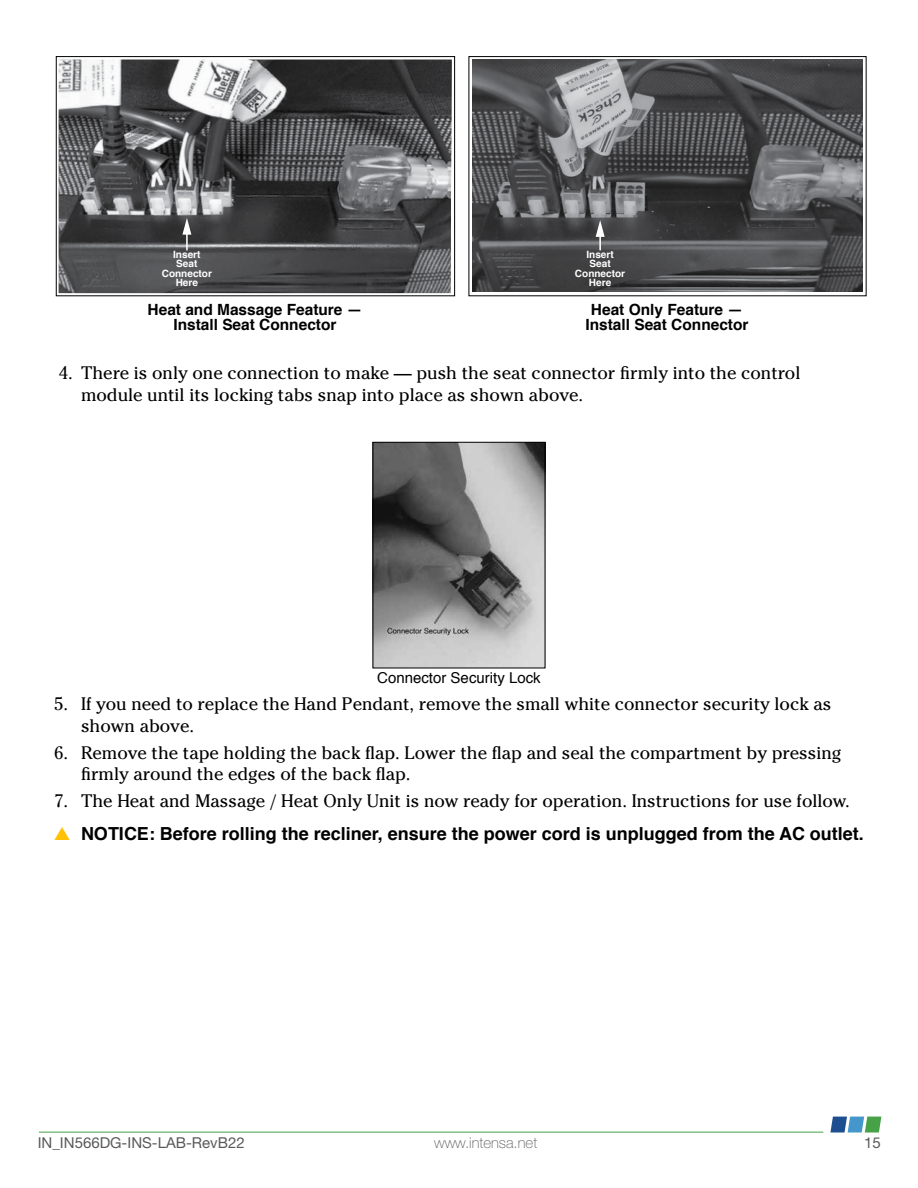
<style>
.page{position:relative;width:918px;height:1188px;background:#fff}
.page>*{position:absolute;margin:0;border:0;box-sizing:border-box;transform-origin:0 0}
.t1{font:18px/21.6px "Cheltenham Std";color:#000}
.t2{font:700 18px "Helvetica";color:#000}
.t3{font:700 15.45px/15.5px "Helvetica";color:#000;text-align:center}
.t4{font:15px "Helvetica Neue LT Std";color:#58595b}
.t5{font:15px "Helvetica";color:#000}
.t6{font:100 15px "Helvetica Neue LT Std";color:#58595b}
.t7{font:700 10.05px/9.3px "Helvetica";color:#fff;text-align:center}
.s1{font-family:"Monotype Sorts";font-weight:400;color:#ffc100}
</style>
<div class="page">
<img style="left:472px;top:60px;width:391px;height:232px">
<img style="left:59px;top:60px;width:393px;height:233px">
<div style="left:56px;top:56px;width:399px;height:240px;border:1px solid #000"></div>
<div style="left:469px;top:56px;width:397px;height:240px;border:1px solid #000"></div>
<svg style="left:182px;top:218px;width:9px;height:32px"></svg>
<svg style="left:596px;top:220px;width:9px;height:30px"></svg>
<img style="left:375px;top:444px;width:168px;height:222px">
<div style="left:373px;top:442px;width:172px;height:226px;border:1px solid #000"></div>
<hr style="left:39px;top:1132px;width:784px;height:1px;background:#46a147">
<svg style="left:830px;top:1117px;width:51px;height:15px"></svg>
<p class="t7" style="left:162px;top:250px;width:52px">Insert<br>Seat<br>Connector<br>Here</p>
<p class="t7" style="left:575px;top:250px;width:52px">Insert<br>Seat<br>Connector<br>Here</p>
<p class="t3" style="left:148px;top:302px;width:216px">Heat and Massage Feature —<br>Install Seat Connector</p>
<p class="t3" style="left:585px;top:302px;width:165px">Heat Only Feature —<br>Install Seat Connector</p>
<p class="t1" style="left:81px;top:362px;width:721px;text-indent:-22px">4. There is only one connection to make — push the seat connector firmly into the control module until its locking tabs snap into place as shown above.</p>
<p class="t5" style="left:377px;top:666px;width:165px">Connector Security Lock</p>
<p class="t1" style="left:81px;top:693px;width:752px;text-indent:-27px">5. If you need to replace the Hand Pendant, remove the small white connector security lock as shown above.</p>
<p class="t1" style="left:81px;top:742px;width:762px;text-indent:-27px">6. Remove the tape holding the back flap. Lower the flap and seal the compartment by pressing firmly around the edges of the back flap.</p>
<p class="t1" style="left:54px;top:790px;width:797px">7. The Heat and Massage / Heat Only Unit is now ready for operation. Instructions for use follow.</p>
<p class="t2" style="left:54px;top:819px;width:811px"><span class="s1">s</span> NOTICE: Before rolling the recliner, ensure the power cord is unplugged from the AC outlet.</p>
<p class="t4" style="left:38px;top:1134px;width:208px">IN_IN566DG-INS-LAB-RevB22</p>
<p class="t6" style="left:434px;top:1135px;width:105px">www.intensa.net</p>
<p class="t4" style="left:864px;top:1134px;width:18px">15</p>
</div>
